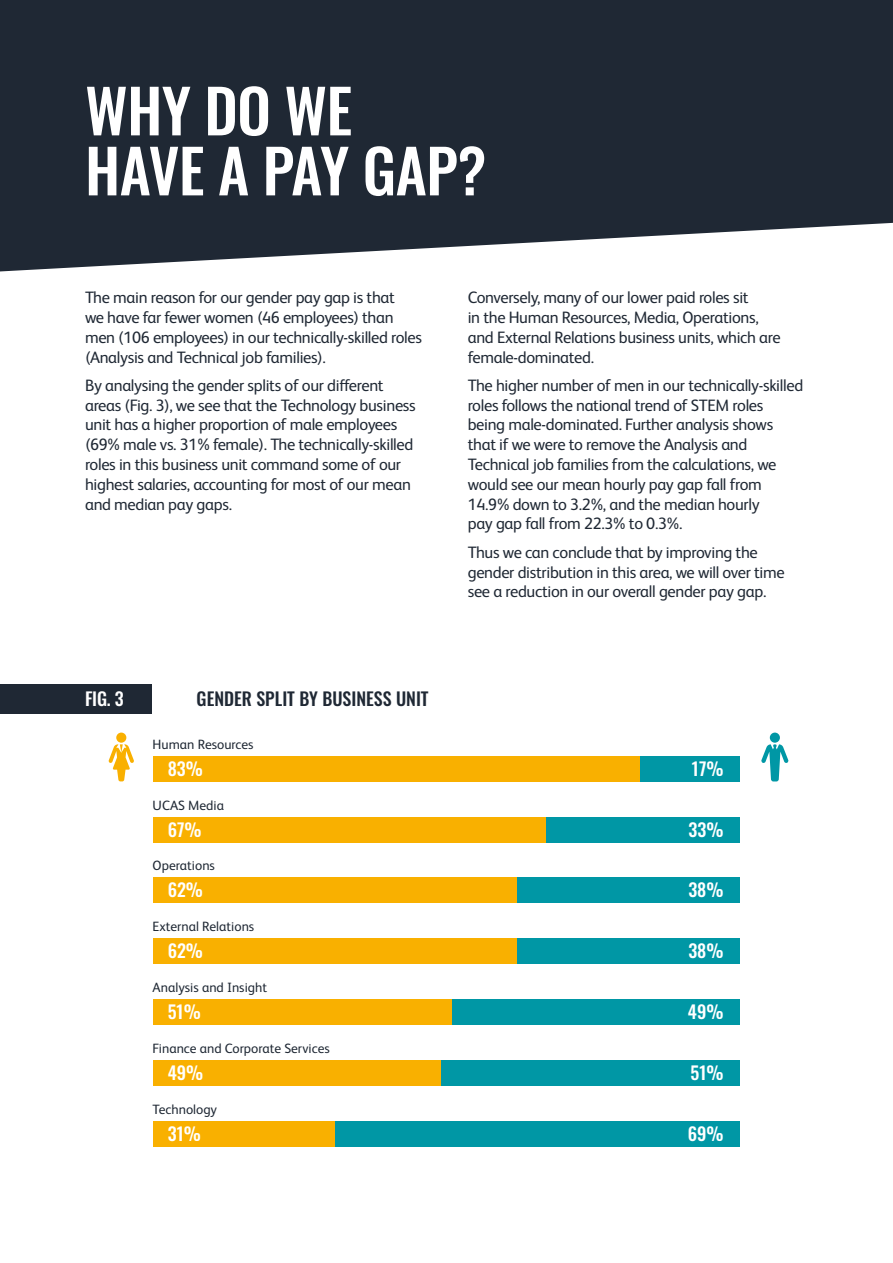
<style>
.page{position:relative;width:893px;height:1263px;background:#fff}
.page>*{position:absolute;margin:0;border:0;box-sizing:border-box;transform-origin:0 0}
.t1{font:500 60px/60px "Oswald";letter-spacing:-.01em;color:#fff}
.t2{font:500 18px "Oswald";color:#fff}
.t3{font:500 18px "Oswald";color:#1f2834}
.t4{font:16.5px/19.8px "FS Albert Pro";letter-spacing:-.02em;color:#1f2834}
.t5{font:13.5px "FS Albert Pro";color:#1f2834}
</style>
<div class="page">
<svg style="left:0;top:0;width:893px;height:271px;background:#323a45"></svg>
<div style="left:0;top:684px;width:151px;height:30px;background:#1f2834"></div>
<div style="left:153px;top:756px;width:586px;height:25px;background:#f9b000"></div>
<div style="left:153px;top:817px;width:586px;height:25px;background:#f9b000"></div>
<div style="left:153px;top:878px;width:586px;height:25px;background:#f9b000"></div>
<div style="left:153px;top:938px;width:586px;height:26px;background:#f9b000"></div>
<div style="left:153px;top:999px;width:586px;height:26px;background:#f9b000"></div>
<div style="left:153px;top:1060px;width:586px;height:25px;background:#f9b000"></div>
<div style="left:153px;top:1121px;width:586px;height:25px;background:#f9b000"></div>
<svg style="left:761px;top:732px;width:28px;height:49px"></svg>
<svg style="left:108px;top:732px;width:26px;height:49px"></svg>
<div style="left:640px;top:756px;width:99px;height:25px;background:#0097a5"></div>
<div style="left:546px;top:817px;width:193px;height:25px;background:#0097a5"></div>
<div style="left:517px;top:878px;width:222px;height:25px;background:#0097a5"></div>
<div style="left:517px;top:938px;width:222px;height:26px;background:#0097a5"></div>
<div style="left:452px;top:999px;width:287px;height:26px;background:#0097a5"></div>
<div style="left:441px;top:1060px;width:298px;height:25px;background:#0097a5"></div>
<div style="left:335px;top:1121px;width:404px;height:25px;background:#0097a5"></div>
<h1 class="t1" style="left:85px;top:85px;width:403px">WHY DO WE<br>HAVE A PAY GAP?</h1>
<p class="t4" style="left:85px;top:286px;width:339px">The main reason for our gender pay gap is that<br>we have far fewer women (46 employees) than men (106 employees) in our technically-skilled roles (Analysis and Technical job families).</p>
<p class="t4" style="left:85px;top:374px;width:332px">By analysing the gender splits of our different areas (Fig. 3), we see that the Technology business unit has a higher proportion of male employees (69% male vs. 31% female). The technically-skilled roles in this business unit command some of our highest salaries, accounting for most of our mean and median pay gaps.</p>
<p class="t2" style="left:85px;top:689px;width:40px">FIG. 3</p>
<p class="t3" style="left:197px;top:689px;width:234px">GENDER SPLIT BY BUSINESS UNIT</p>
<p class="t5" style="left:153px;top:734px;width:103px">Human Resources</p>
<p class="t2" style="left:168px;top:759px;width:37px">83%</p>
<p class="t5" style="left:153px;top:795px;width:73px">UCAS Media</p>
<p class="t2" style="left:168px;top:820px;width:35px">67%</p>
<p class="t5" style="left:153px;top:856px;width:64px">Operations</p>
<p class="t2" style="left:168px;top:880px;width:37px">62%</p>
<p class="t5" style="left:153px;top:917px;width:103px">External Relations</p>
<p class="t2" style="left:168px;top:942px;width:37px">62%</p>
<p class="t5" style="left:153px;top:978px;width:116px">Analysis and Insight</p>
<p class="t2" style="left:168px;top:1002px;width:35px">51%</p>
<p class="t5" style="left:153px;top:1039px;width:179px">Finance and Corporate Services</p>
<p class="t2" style="left:168px;top:1063px;width:37px">49%</p>
<p class="t5" style="left:153px;top:1099px;width:66px">Technology</p>
<p class="t2" style="left:168px;top:1124px;width:35px">31%</p>
<p class="t4" style="left:468px;top:286px;width:314px">Conversely, many of our lower paid roles sit<br>in the Human Resources, Media, Operations, and External Relations business units, which are female-dominated.</p>
<p class="t4" style="left:468px;top:374px;width:337px">The higher number of men in our technically-skilled roles follows the national trend of STEM roles being male-dominated. Further analysis shows that if we were to remove the Analysis and Technical job families from the calculations, we would see our mean hourly pay gap fall from 14.9% down to 3.2%, and the median hourly<br>pay gap fall from 22.3% to 0.3%.</p>
<p class="t4" style="left:468px;top:541px;width:318px">Thus we can conclude that by improving the gender distribution in this area, we will over time see a reduction in our overall gender pay gap.</p>
<p class="t2" style="left:692px;top:759px;width:33px">17%</p>
<p class="t2" style="left:689px;top:820px;width:36px">33%</p>
<p class="t2" style="left:688px;top:880px;width:37px">38%</p>
<p class="t2" style="left:688px;top:942px;width:37px">38%</p>
<p class="t2" style="left:688px;top:1002px;width:37px">49%</p>
<p class="t2" style="left:690px;top:1063px;width:35px">51%</p>
<p class="t2" style="left:688px;top:1124px;width:37px">69%</p>
</div>
